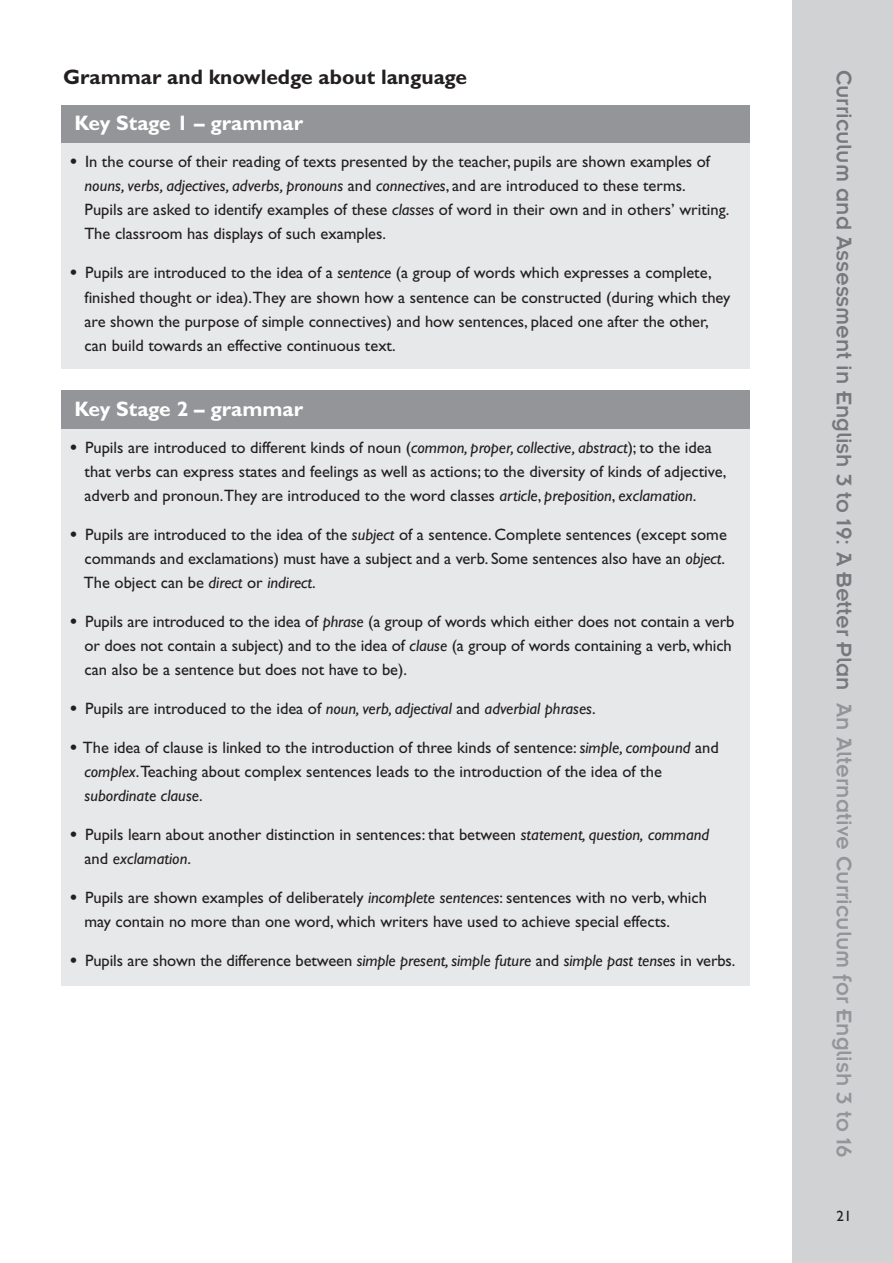
<style>
.page{position:relative;width:893px;height:1263px;background:#fff}
.page>*{position:absolute;margin:0;border:0;box-sizing:border-box;transform-origin:0 0}
.t1{font:23.25px "Insignia";color:#76787b}
.t2{font:700 21px "Gill Sans";color:#fff}
.t3{font:700 21px "Gill Sans";color:#231f20}
.t4{font:16.5px/24px "Gill Sans";color:#231f20}
.t5{font:italic 16.5px "Gill Sans";color:#231f20}
.t6{font:15px "Gill Sans";color:#231f20}
.s1{font-weight:800}
.s2{font-style:italic}
.s3{font-weight:800;font-style:normal}
.s4{font-style:normal}
.s5{color:#939598}
</style>
<div class="page">
<div style="left:792px;top:0;width:101px;height:1263px;background:#d1d2d4"></div>
<div style="left:61px;top:105px;width:689px;height:141px;background:#939598"></div>
<div style="left:61px;top:143px;width:689px;height:226px;background:#e7e8e9"></div>
<div style="left:61px;top:391px;width:689px;height:141px;background:#939598"></div>
<div style="left:61px;top:429px;width:689px;height:556px;background:#e7e8e9"></div>
<p class="t3" style="left:63px;top:69px;width:406px">Grammar and knowledge about language</p>
<p class="t2" style="left:75px;top:115px;width:230px">Key Stage 1 – grammar</p>
<p class="t4" style="left:84px;top:151px;width:646px;text-indent:-15px"><span class="s1">•</span> In the course of their reading of texts presented by the teacher, pupils are shown examples of <span class="s2">nouns, verbs, adjectives, adverbs, pronouns</span> and <span class="s2">connectives</span>, and are introduced to these terms.<br>Pupils are asked to identify examples of these <span class="s2">classes</span> of word in their own and in others’ writing.<br>The classroom has displays of such examples.</p>
<p class="t4" style="left:85px;top:262px;width:647px;text-indent:-15px"><span class="s1">•</span> Pupils are introduced to the idea of a <span class="s2">sentence</span> (a group of words which expresses a complete, finished thought or idea).They are shown how a sentence can be constructed (during which they are shown the purpose of simple connectives) and how sentences, placed one after the other, can build towards an effective continuous text.</p>
<p class="t2" style="left:75px;top:401px;width:230px">Key Stage 2 – grammar</p>
<p class="t4" style="left:85px;top:437px;width:643px;text-indent:-15px"><span class="s1">•</span> Pupils are introduced to different kinds of noun (<span class="s2">common, proper, collective, abstract</span>); to the idea that verbs can express states and feelings as well as actions; to the diversity of kinds of adjective, adverb and pronoun.They are introduced to the word classes <span class="s2">article</span>, <span class="s2">preposition</span>, <span class="s2">exclamation</span>.</p>
<p class="t4" style="left:84px;top:524px;width:644px;text-align:justify;text-indent:-14px"><span class="s1">•</span> Pupils are introduced to the idea of the <span class="s2">subject</span> of a sentence. Complete sentences (except some commands and exclamations) must have a subject and a verb. Some sentences also have an <span class="s2">object</span>.<br>The object can be <span class="s2">direct</span> or <span class="s2">indirect</span>.</p>
<p class="t4" style="left:85px;top:611px;width:651px;text-indent:-15px"><span class="s1">•</span> Pupils are introduced to the idea of <span class="s2">phrase</span> (a group of words which either does not contain a verb or does not contain a subject) and to the idea of <span class="s2">clause</span> (a group of words containing a verb, which can also be a sentence but does not have to be).</p>
<p class="t5" style="left:69px;top:702px;width:528px"><span class="s3">•</span> <span class="s4">Pupils are introduced to the idea of</span> noun, verb, adjectival <span class="s4">and</span> adverbial phrases<span class="s4">.</span></p>
<p class="t4" style="left:85px;top:737px;width:636px;text-indent:-15px"><span class="s1">•</span> The idea of clause is linked to the introduction of three kinds of sentence: <span class="s2">simple, compound</span> and <span class="s2">complex</span>.Teaching about complex sentences leads to the introduction of the idea of the <span class="s2">subordinate clause</span>.</p>
<p class="t4" style="left:85px;top:824px;width:626px;text-indent:-15px"><span class="s1">•</span> Pupils learn about another distinction in sentences: that between <span class="s2">statement, question, command </span>and <span class="s2">exclamation</span>.</p>
<p class="t4" style="left:85px;top:887px;width:624px;text-indent:-15px"><span class="s1">•</span> Pupils are shown examples of deliberately <span class="s2">incomplete sentences</span>: sentences with no verb, which may contain no more than one word, which writers have used to achieve special effects.</p>
<p class="t4" style="left:69px;top:950px;width:667px"><span class="s1">•</span> Pupils are shown the difference between <span class="s2">simple present, simple future</span> and <span class="s2">simple past tenses</span> in verbs.</p>
<h1 class="t1" style="left:851px;top:70px;width:1090px;rotate:90deg">Curriculum and Assessment in English 3 to 19: A Better Plan <span class="s5">An Alternative Curriculum for English 3 to 16</span></h1>
<p class="t6" style="left:836px;top:1210px;width:16px">21</p>
</div>
